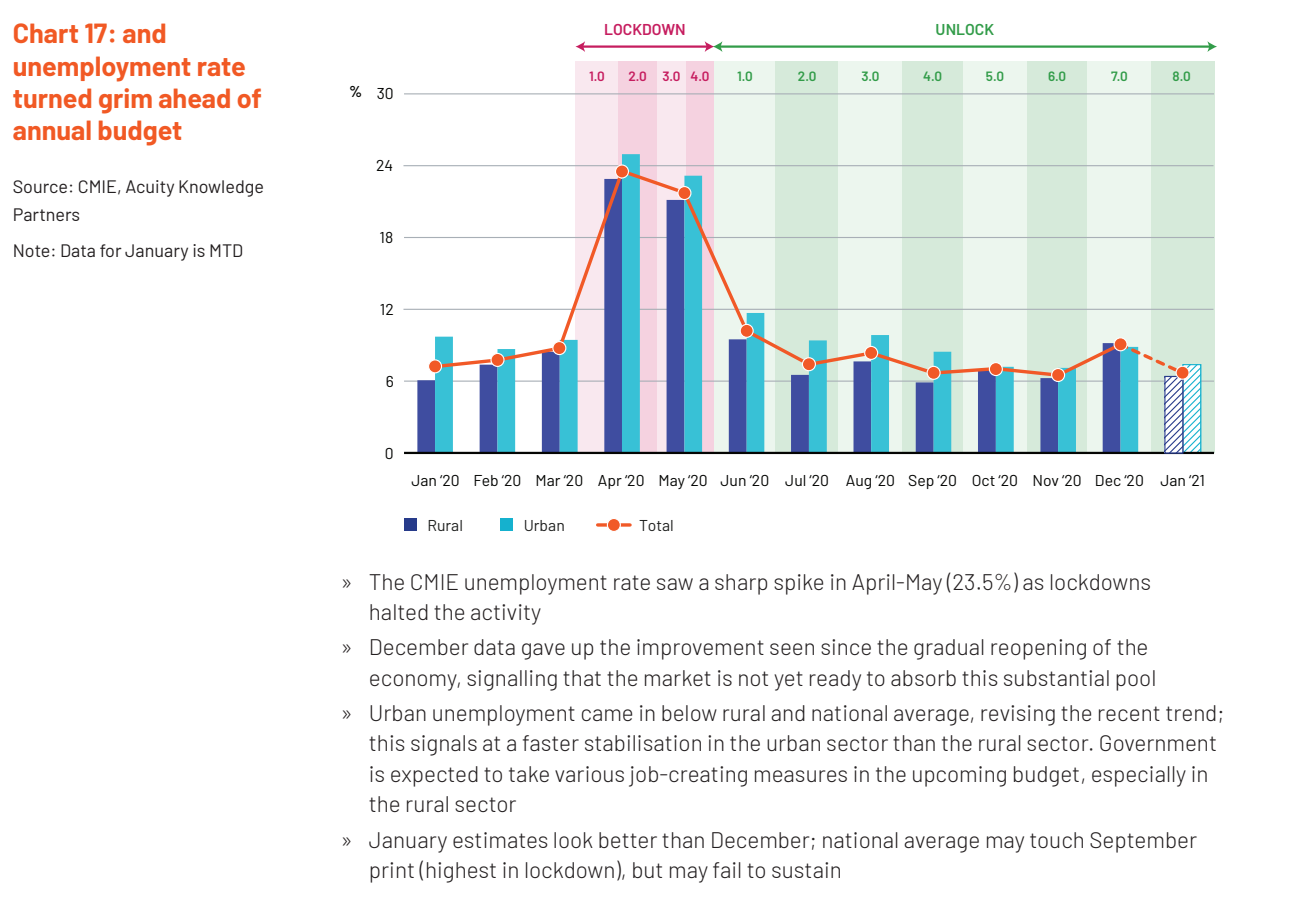
<style>
.page{position:relative;width:1296px;height:901px;background:#fff}
.page>*{position:absolute;margin:0;border:0;box-sizing:border-box;transform-origin:0 0}
.t1{font:700 27px/32.4px "Barlow";color:#f15924}
._10pt-1st-level-Bull{font:300 22.5px/30.4px "Barlow";color:#231f20}
.t2{font:18px/28.1px "Barlow";color:#231f20}
.t3{font:15.75px "Barlow";color:#040503}
.t4{font:15.75px "Barlow";letter-spacing:-.005em;color:#1e1f1e}
.t5{font:600 15.75px "Barlow";color:#c61d5f}
.t6{font:600 15.75px "Barlow";color:#329c49}
.t7{font:600 15.75px "Barlow";color:#040503}
.t8{font:600 13.5px "Barlow";color:#329c49}
.t9{font:600 13.5px "Barlow";color:#c61d5f}
</style>
<div class="page">
<div style="left:575px;top:61px;width:43px;height:392px;background:#f9e8ef"></div>
<div style="left:618px;top:61px;width:39px;height:392px;background:#f5d2e0"></div>
<div style="left:657px;top:61px;width:29px;height:392px;background:#f9e8ef"></div>
<div style="left:686px;top:61px;width:28px;height:392px;background:#f5d2e0"></div>
<div style="left:714px;top:61px;width:62px;height:392px;background:#ecf6ee"></div>
<div style="left:776px;top:61px;width:63px;height:392px;background:#d6eada"></div>
<div style="left:839px;top:61px;width:63px;height:392px;background:#ecf6ee"></div>
<div style="left:902px;top:61px;width:61px;height:392px;background:#d6eada"></div>
<div style="left:1027px;top:61px;width:61px;height:392px;background:#d6eada"></div>
<div style="left:1151px;top:61px;width:63px;height:392px;background:#d6eada"></div>
<div style="left:963px;top:61px;width:64px;height:392px;background:#ecf6ee"></div>
<div style="left:1088px;top:61px;width:63px;height:392px;background:#ecf6ee"></div>
<hr style="left:582px;top:45px;width:126px;height:3px;background:#c61d5f">
<svg style="left:575px;top:41px;width:10px;height:11px"></svg>
<hr style="left:720px;top:45px;width:490px;height:3px;background:#329c49">
<svg style="left:705px;top:41px;width:17px;height:11px"></svg>
<svg style="left:1207px;top:41px;width:10px;height:11px"></svg>
<hr style="left:403px;top:309px;width:810px;height:1px;background:#a8afb6">
<hr style="left:404px;top:237px;width:810px;height:1px;background:#a8afb6">
<hr style="left:403px;top:165px;width:810px;height:1px;background:#a8afb6">
<hr style="left:404px;top:93px;width:810px;height:1px;background:#a8afb6">
<hr style="left:404px;top:380px;width:810px;height:1px;background:#a8afb6">
<hr style="left:598px;top:523px;width:32px;height:3px;background:#f15927">
<div style="left:404px;top:518px;width:13px;height:13px;background:#273b8a"></div>
<div style="left:500px;top:518px;width:13px;height:13px;background:#15b1ce"></div>
<svg style="left:417px;top:308px;width:18px;height:144px;fill:#3f4da0"></svg>
<svg style="left:1183px;top:364px;width:18px;height:88px"></svg>
<svg style="left:435px;top:154px;width:703px;height:298px"></svg>
<svg style="left:1125px;top:340px;width:62px;height:37px"></svg>
<svg style="left:431px;top:167px;width:694px;height:211px"></svg>
<hr style="left:404px;top:452px;width:810px;height:2px;background:#040503">
<svg style="left:1164px;top:376px;width:19px;height:77px"></svg>
<div style="left:607px;top:518px;width:13px;height:13px;background:#f15927;border-radius:50%"></div>
<div style="left:607px;top:518px;width:14px;height:14px;border:1px solid #fff;border-radius:50%"></div>
<div style="left:1114px;top:338px;width:13px;height:13px;background:#f15927;border-radius:50%"></div>
<div style="left:1114px;top:337px;width:14px;height:14px;border:1px solid #fff;border-radius:50%"></div>
<div style="left:1052px;top:368px;width:13px;height:13px;background:#f15927;border-radius:50%"></div>
<div style="left:1051px;top:368px;width:14px;height:14px;border:1px solid #fff;border-radius:50%"></div>
<div style="left:989px;top:362px;width:13px;height:13px;background:#f15927;border-radius:50%"></div>
<div style="left:989px;top:362px;width:14px;height:14px;border:1px solid #fff;border-radius:50%"></div>
<div style="left:927px;top:366px;width:13px;height:13px;background:#f15927;border-radius:50%"></div>
<div style="left:927px;top:366px;width:14px;height:14px;border:1px solid #fff;border-radius:50%"></div>
<div style="left:865px;top:346px;width:13px;height:13px;background:#f15927;border-radius:50%"></div>
<div style="left:864px;top:346px;width:14px;height:14px;border:1px solid #fff;border-radius:50%"></div>
<div style="left:802px;top:358px;width:13px;height:13px;background:#f15927;border-radius:50%"></div>
<div style="left:802px;top:357px;width:14px;height:14px;border:1px solid #fff;border-radius:50%"></div>
<div style="left:740px;top:324px;width:13px;height:13px;background:#f15927;border-radius:50%"></div>
<div style="left:740px;top:324px;width:14px;height:14px;border:1px solid #fff;border-radius:50%"></div>
<div style="left:678px;top:186px;width:13px;height:13px;background:#f15927;border-radius:50%"></div>
<div style="left:677px;top:186px;width:14px;height:14px;border:1px solid #fff;border-radius:50%"></div>
<div style="left:616px;top:165px;width:12px;height:13px;background:#f15927;border-radius:50%"></div>
<div style="left:615px;top:164px;width:14px;height:14px;border:1px solid #fff;border-radius:50%"></div>
<div style="left:553px;top:341px;width:13px;height:13px;background:#f15927;border-radius:50%"></div>
<div style="left:552px;top:341px;width:14px;height:14px;border:1px solid #fff;border-radius:50%"></div>
<div style="left:491px;top:353px;width:13px;height:13px;background:#f15927;border-radius:50%"></div>
<div style="left:490px;top:353px;width:15px;height:14px;border:1px solid #fff;border-radius:50%"></div>
<div style="left:429px;top:360px;width:13px;height:13px;background:#f15927;border-radius:50%"></div>
<div style="left:428px;top:359px;width:14px;height:14px;border:1px solid #fff;border-radius:50%"></div>
<svg style="left:1176px;top:366px;width:13px;height:13px"></svg>
<div style="left:1176px;top:365px;width:14px;height:15px;border:1px solid #fff;border-radius:50%"></div>
<p class="t1" style="left:13px;top:15px;width:251px">Chart 17: and unemployment rate turned grim ahead of annual budget</p>
<p class="t2" style="left:13px;top:171px;width:253px">Source: CMIE, Acuity Knowledge<br>Partners</p>
<p class="t2" style="left:13px;top:235px;width:232px">Note: Data for January is MTD</p>
<p class="t5" style="left:604px;top:18px;width:83px">LOCKDOWN</p>
<p class="t6" style="left:936px;top:18px;width:60px">UNLOCK</p>
<p class="t7" style="left:349px;top:80px;width:15px">%</p>
<p class="t3" style="left:377px;top:82px;width:19px">30</p>
<p class="t3" style="left:376px;top:154px;width:19px">24</p>
<p class="t3" style="left:380px;top:226px;width:15px">18</p>
<p class="t3" style="left:380px;top:298px;width:15px">12</p>
<p class="t9" style="left:589px;top:66px;width:17px">1.0</p>
<p class="t9" style="left:629px;top:66px;width:82px">2.0 3.0 4.0</p>
<p class="t8" style="left:737px;top:66px;width:17px">1.0</p>
<p class="t8" style="left:798px;top:66px;width:20px">2.0</p>
<p class="t8" style="left:861px;top:66px;width:20px">3.0</p>
<p class="t8" style="left:923px;top:66px;width:20px">4.0</p>
<p class="t8" style="left:986px;top:66px;width:20px">5.0</p>
<p class="t8" style="left:1048px;top:66px;width:20px">6.0</p>
<p class="t8" style="left:1111px;top:66px;width:18px">7.0</p>
<p class="t8" style="left:1173px;top:66px;width:20px">8.0</p>
<p class="t3" style="left:386px;top:370px;width:10px">6</p>
<p class="t3" style="left:385px;top:442px;width:10px">0</p>
<p class="t3" style="left:412px;top:469px;width:50px">Jan ‘20</p>
<p class="t3" style="left:474px;top:469px;width:733px">Feb ‘20 Mar ‘20 Apr ‘20 May ‘20 Jun ‘20 Jul ‘20 Aug ‘20 Sep ‘20 Oct ‘20 Nov ‘20 Dec ‘20 Jan ‘21</p>
<p class="t4" style="left:428px;top:514px;width:37px">Rural</p>
<p class="t4" style="left:524px;top:514px;width:43px">Urban</p>
<p class="t4" style="left:639px;top:514px;width:36px">Total</p>
<p class="_10pt-1st-level-Bull" style="left:369px;top:565px;width:784px;text-indent:-28px">» The CMIE unemployment rate saw a sharp spike in April-May (23.5%) as lockdowns halted the activity</p>
<p class="_10pt-1st-level-Bull" style="left:369px;top:630px;width:789px;text-indent:-28px">» December data gave up the improvement seen since the gradual reopening of the economy, signalling that the market is not yet ready to absorb this substantial pool</p>
<p class="_10pt-1st-level-Bull" style="left:369px;top:696px;width:857px;text-indent:-28px">» Urban unemployment came in below rural and national average, revising the recent trend; this signals at a faster stabilisation in the urban sector than the rural sector. Government is expected to take various job-creating measures in the upcoming budget, especially in the rural sector</p>
<p class="_10pt-1st-level-Bull" style="left:369px;top:822px;width:830px;text-indent:-28px">» January estimates look better than December; national average may touch September print (highest in lockdown), but may fail to sustain</p>
</div>
